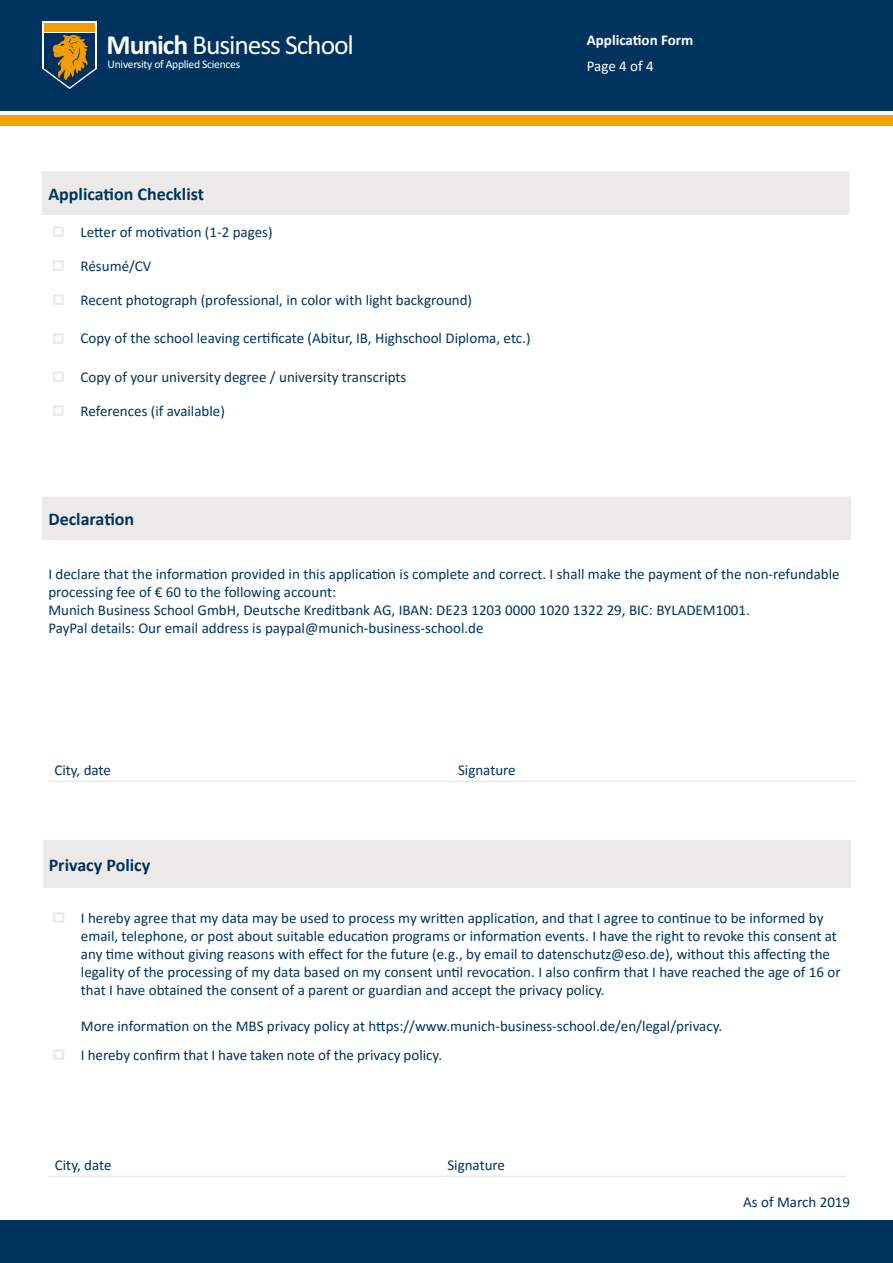
<style>
.page{position:relative;width:893px;height:1263px;background:#fff}
.page>*{position:absolute;margin:0;border:0;box-sizing:border-box;transform-origin:0 0}
.t1{font:27.6px "Calibri";letter-spacing:-.04em;color:#fff}
.t2{font:700 18px "Calibri";color:#00345e}
.t3{font:700 18px "Calibri";color:#00305d}
.t4{font:15px/18px "Calibri";color:#00345e}
.t5{font:15px "Calibri";color:#00305d}
.t6{font:700 15px "Calibri";color:#fff}
.t7{font:15px "Calibri";color:#00305e}
.t8{font:15px "Calibri";letter-spacing:-.005em;color:#fff}
.t9{font:11.55px "Calibri";letter-spacing:-.025em;color:#fff}
.s1{font-weight:700}
</style>
<div class="page">
<div style="left:0;top:0;width:893px;height:111px;background:#00345e"></div>
<div style="left:0;top:115px;width:893px;height:10px;background:#f6a100"></div>
<div style="left:0;top:1220px;width:893px;height:43px;background:#00345e"></div>
<svg style="left:43px;top:21px;width:54px;height:14px"></svg>
<div style="left:44px;top:33px;width:51px;height:35px;background:#00305d"></div>
<div style="left:44px;top:23px;width:51px;height:8px;background:#f59c00"></div>
<svg style="left:43px;top:35px;width:54px;height:54px"></svg>
<div style="left:42px;top:172px;width:807px;height:42px;background:#edebea"></div>
<hr style="left:42px;top:171px;width:33px;height:2px;background:#edebea">
<hr style="left:75px;top:171px;width:775px;height:2px;background:#edebea">
<hr style="left:848px;top:173px;width:2px;height:41px;background:#edebea">
<div style="left:43px;top:841px;width:808px;height:46px;background:#ece9e9"></div>
<hr style="left:43px;top:840px;width:32px;height:1px;background:#ece9e9">
<hr style="left:75px;top:840px;width:776px;height:1px;background:#ece9e9">
<hr style="left:49px;top:1175px;width:392px;height:2px;background:#ece9e9">
<hr style="left:441px;top:1175px;width:405px;height:2px;background:#ece9e9">
<div style="left:42px;top:497px;width:808px;height:43px;background:#edebea"></div>
<hr style="left:42px;top:496px;width:809px;height:2px;background:#edebea">
<hr style="left:849px;top:498px;width:2px;height:42px;background:#edebea">
<hr style="left:48px;top:781px;width:404px;height:1px;background:#edebea">
<hr style="left:452px;top:781px;width:404px;height:1px;background:#edebea">
<h1 class="t1" style="left:107px;top:28px;width:249px"><span class="s1">Munich</span> Business School</h1>
<p class="t9" style="left:108px;top:57px;width:134px">University of Applied Sciences</p>
<p class="t2" style="left:48px;top:181px;width:157px">Application Checklist</p>
<p class="t4" style="left:81px;top:223px;width:194px">Letter of motivation (1-2 pages)</p>
<p class="t4" style="left:81px;top:257px;width:72px">Résumé/CV</p>
<p class="t4" style="left:81px;top:291px;width:393px">Recent photograph (professional, in color with light background)</p>
<p class="t4" style="left:81px;top:329px;width:451px">Copy of the school leaving certificate (Abitur, IB, Highschool Diploma, etc.)</p>
<p class="t4" style="left:81px;top:367px;width:327px">Copy of your university degree / university transcripts</p>
<p class="t4" style="left:81px;top:401px;width:146px">References (if available)</p>
<p class="t2" style="left:48px;top:506px;width:87px">Declaration</p>
<p class="t6" style="left:587px;top:30px;width:108px">Application Form</p>
<p class="t8" style="left:587px;top:55px;width:68px">Page 4 of 4</p>
<p class="t4" style="left:48px;top:565px;width:793px">I declare that the information provided in this application is complete and correct. I shall make the payment of the non-refundable processing fee of € 60 to the following account:<br>Munich Business School GmbH, Deutsche Kreditbank AG, IBAN: DE23 1203 0000 1020 1322 29, BIC: BYLADEM1001.<br>PayPal details: Our email address is paypal@munich-business-school.de</p>
<p class="t4" style="left:54px;top:761px;width:58px">City, date</p>
<p class="t4" style="left:458px;top:761px;width:59px">Signature</p>
<p class="t3" style="left:49px;top:852px;width:103px">Privacy Policy</p>
<p class="t4" style="left:81px;top:908px;width:761px">I hereby agree that my data may be used to process my written application, and that I agree to continue to be informed by email, telephone, or post about suitable education programs or information events. I have the right to revoke this consent at any time without giving reasons with effect for the future (e.g., by email to datenschutz@eso.de), without this affecting the legality of the processing of my data based on my consent until revocation. I also confirm that I have reached the age of 16 or that I have obtained the consent of a parent or guardian and accept the privacy policy.</p>
<p class="t4" style="left:81px;top:1016px;width:643px">More information on the MBS privacy policy at https://www.munich-business-school.de/en/legal/privacy.</p>
<p class="t5" style="left:81px;top:1045px;width:363px">I hereby confirm that I have taken note of the privacy policy.</p>
<p class="t5" style="left:55px;top:1155px;width:58px">City, date</p>
<p class="t4" style="left:447px;top:1156px;width:59px">Signature</p>
<p class="t7" style="left:743px;top:1192px;width:108px">As of March 2019</p>
</div>
